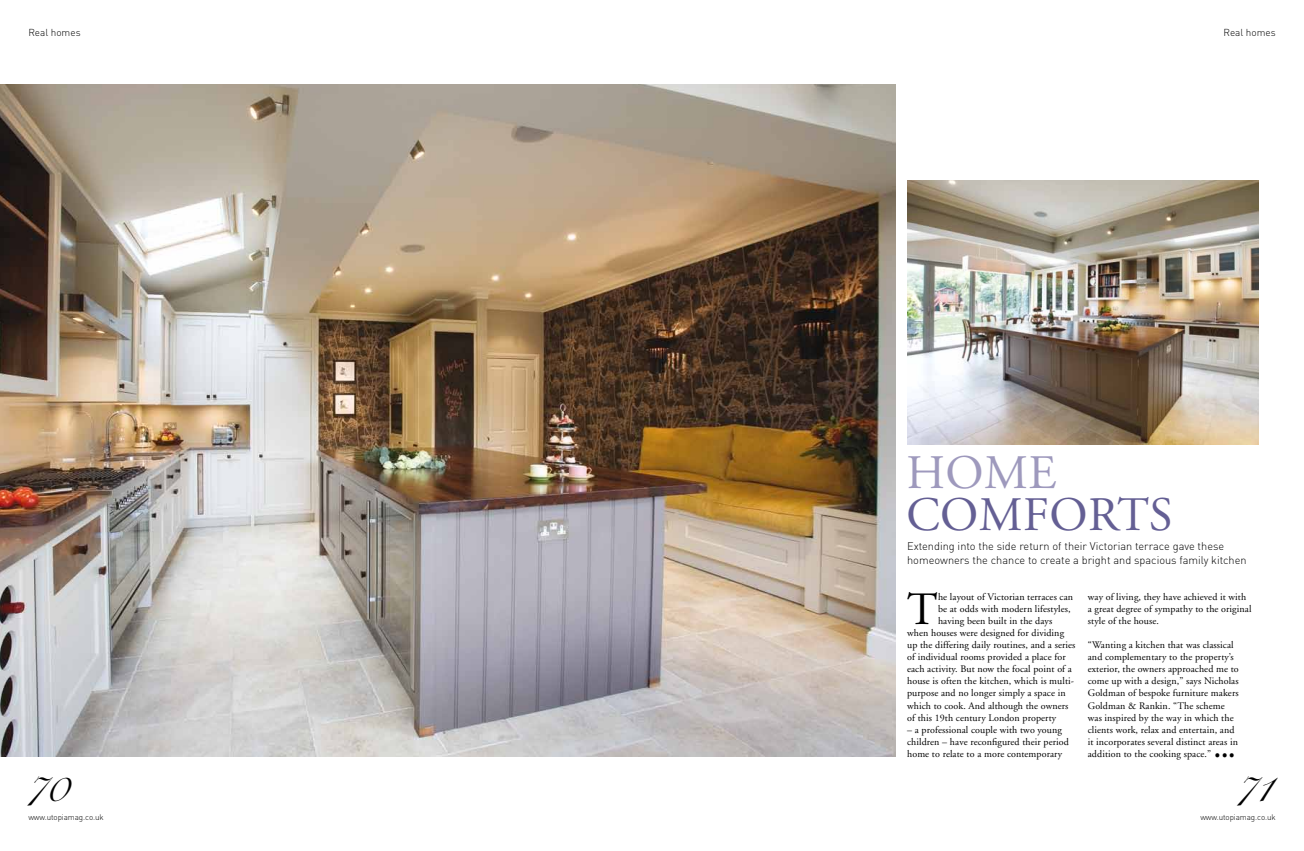
<style>
.page{position:relative;width:1304px;height:851px;background:#fff}
.page>*{position:absolute;margin:0;border:0;box-sizing:border-box;transform-origin:0 0}
.t1{font:48px "Adobe Garamond";color:#645f94}
.t2{font:48px "Adobe Garamond";color:#9e99bd}
.t3{font:46.2px "Adobe Garamond";color:#000}
.t4{font:44px "Snell Roundhand Script";color:#000}
.t5{font:33px "Myriad Pro";color:#000}
.t6{font:300 11px/14px "DIN";color:#000}
.t7{font:10px/12px "Adobe Garamond";letter-spacing:.01em;color:#000}
.t8{font:300 10px "DIN";color:#000}
.t9{font:300 8px "DIN";letter-spacing:-.01em;color:#000}
</style>
<div class="page">
<img style="left:0;top:84px;width:896px;height:672px">
<img style="left:907px;top:180px;width:352px;height:264px">
<p class="t8" style="left:28px;top:26px;width:54px">Real homes</p>
<p class="t8" style="left:1223px;top:26px;width:54px">Real homes</p>
<h1 class="t2" style="left:906px;top:446px;width:152px">Home</h1>
<h1 class="t1" style="left:906px;top:488px;width:268px">comforts</h1>
<p class="t6" style="left:907px;top:539px;width:341px">Extending into the side return of their Victorian terrace gave these homeowners the chance to create a bright and spacious family kitchen</p>
<h2 class="t3" style="left:907px;top:585px;width:32px">T</h2>
<p class="t7" style="left:938px;top:591px;width:137px">he layout of Victorian terraces can</p>
<p class="t7" style="left:938px;top:603px;width:134px">be at odds with modern lifestyles,</p>
<p class="t7" style="left:938px;top:615px;width:116px">having been built in the days</p>
<p class="t7" style="left:907px;top:627px;width:158px">when houses were designed for dividing</p>
<p class="t7" style="left:907px;top:639px;width:170px">up the differing daily routines, and a series</p>
<p class="t7" style="left:907px;top:651px;width:160px">of individual rooms provided a place for</p>
<p class="t7" style="left:907px;top:663px;width:166px">each activity. But now the focal point of a</p>
<p class="t7" style="left:907px;top:675px;width:168px">house is often the kitchen, which is multi-</p>
<p class="t7" style="left:907px;top:687px;width:160px">purpose and no longer simply a space in</p>
<p class="t7" style="left:907px;top:699px;width:163px">which to cook. And although the owners</p>
<p class="t7" style="left:907px;top:711px;width:151px">of this 19th century London property</p>
<p class="t7" style="left:907px;top:723px;width:163px">– a professional couple with two young children – have reconfigured their period home to relate to a more contemporary</p>
<p class="t7" style="left:1088px;top:591px;width:165px">way of living, they have achieved it with a great degree of sympathy to the original style of the house.</p>
<p class="t7" style="left:1088px;top:639px;width:152px">“Wanting a kitchen that was classical and complementary to the property’s exterior, the owners approached me to come up with a design,” says Nicholas Goldman of bespoke furniture makers Goldman &amp; Rankin. “The scheme was inspired by the way in which the clients work, relax and entertain, and it incorporates several distinct areas in addition to the cooking space.”</p>
<h3 class="t5" style="left:1214px;top:725px;width:23px">...</h3>
<h3 class="t4" style="left:23px;top:761px;width:45px">70</h3>
<h3 class="t4" style="left:1233px;top:761px;width:40px">71</h3>
<p class="t9" style="left:28px;top:812px;width:77px">www.utopiamag.co.uk</p>
<p class="t9" style="left:1200px;top:812px;width:77px">www.utopiamag.co.uk</p>
</div>
